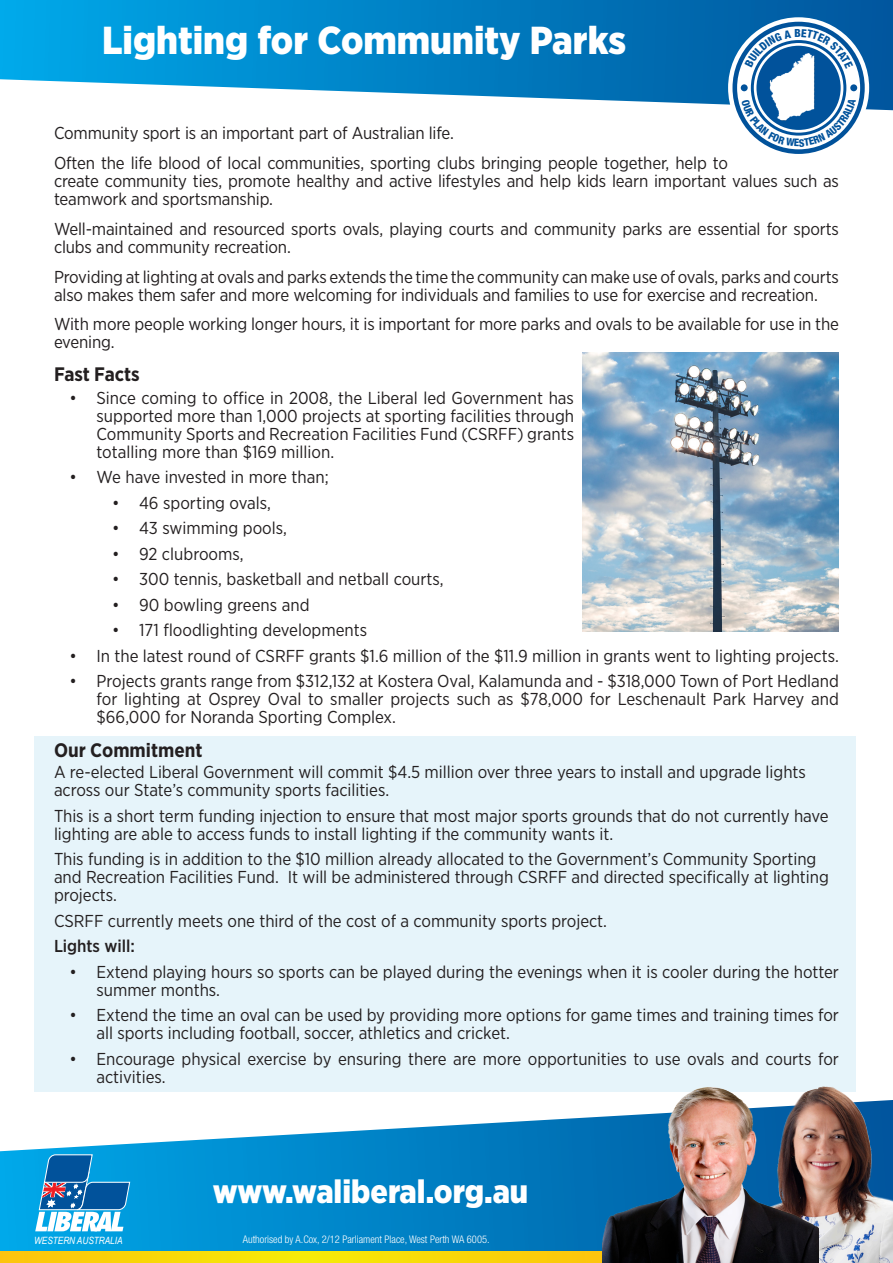
<style>
.page{position:relative;width:893px;height:1263px;background:#fff}
.page>*{position:absolute;margin:0;border:0;box-sizing:border-box;transform-origin:0 0}
.t1{font:900 39px "Gotham Narrow";color:#fff}
.t2{font:900 32.7px "Gotham Narrow";color:#fff}
.t3{font:700 19.5px "Gotham Narrow";color:#231f20}
.t4{font:17.25px/18px "Gotham Narrow";letter-spacing:-.005em;color:#231f20}
.t5{font:500 17.25px "Gotham Narrow";letter-spacing:-.005em;color:#231f20}
.t6{font:300 condensed 10.5px "Helvetica Neue LT Std";color:#fff}
.t7{font:italic 10.05px "Arial Narrow";color:#fff}
</style>
<div class="page">
<div style="left:34px;top:736px;width:821px;height:355px;background:#e6f4fa"></div>
<svg style="left:0;top:0;width:893px;height:110px;background:#2693cd"></svg>
<svg style="left:0;top:1116px;width:603px;height:136px;background:#2799d0"></svg>
<svg style="left:0;top:1252px;width:603px;height:11px;background:#f8d709"></svg>
<svg style="left:35px;top:1153px;width:96px;height:78px"></svg>
<img style="left:819px;top:1076px;width:74px;height:187px">
<img style="left:603px;top:1087px;width:216px;height:176px">
<svg style="left:728px;top:17px;width:141px;height:141px"></svg>
<svg style="left:735px;top:24px;width:127px;height:128px"></svg>
<div style="left:732px;top:22px;width:133px;height:132px;border:5px solid #01529b;border-radius:50%"></div>
<div style="left:756px;top:46px;width:85px;height:84px;background:#01529b;border-radius:50%"></div>
<img style="left:769px;top:69px;width:46px;height:29px">
<div style="left:741px;top:84px;width:7px;height:7px;background:#01529b;border-radius:50%"></div>
<div style="left:850px;top:84px;width:7px;height:7px;background:#01529b;border-radius:50%"></div>
<img style="left:583px;top:353px;width:256px;height:279px">
<svg style="left:745px;top:29px;width:108px;height:40px"></svg>
<svg style="left:741px;top:98px;width:115px;height:49px"></svg>
<p class="t1" style="left:102px;top:15px;width:525px">Lighting for Community Parks</p>
<p class="t4" style="left:54px;top:124px;width:401px">Community sport is an important part of Australian life.</p>
<p class="t4" style="left:54px;top:154px;width:786px">Often the life blood of local communities, sporting clubs bringing people together, help to<br>create community ties, promote healthy and active lifestyles and help kids learn important values such as teamwork and sportsmanship.</p>
<p class="t4" style="left:54px;top:219px;width:786px">Well-maintained and resourced sports ovals, playing courts and community parks are essential for sports clubs and community recreation.</p>
<p class="t4" style="left:54px;top:267px;width:786px">Providing at lighting at ovals and parks extends the time the community can make use of ovals, parks and courts also makes them safer and more welcoming for individuals and families to use for exercise and recreation.</p>
<p class="t4" style="left:54px;top:315px;width:786px">With more people working longer hours, it is important for more parks and ovals to be available for use in the evening.</p>
<p class="t3" style="left:54px;top:362px;width:87px">Fast Facts</p>
<p class="t4" style="left:97px;top:388px;width:479px;text-align:justify;text-indent:-27px">• Since coming to office in 2008, the Liberal led Government has supported more than 1,000 projects at sporting facilities through Community Sports and Recreation Facilities Fund (CSRFF) grants totalling more than $169 million.</p>
<p class="t4" style="left:70px;top:468px;width:261px">• We have invested in more than;</p>
<p class="t4" style="left:112px;top:493px;width:160px">• 46 sporting ovals,</p>
<p class="t4" style="left:112px;top:519px;width:176px">• 43 swimming pools,</p>
<p class="t4" style="left:112px;top:544px;width:133px">• 92 clubrooms,</p>
<p class="t4" style="left:112px;top:570px;width:333px">• 300 tennis, basketball and netball courts,</p>
<p class="t4" style="left:112px;top:595px;width:199px">• 90 bowling greens and</p>
<p class="t4" style="left:112px;top:621px;width:257px">• 171 floodlighting developments</p>
<p class="t4" style="left:70px;top:646px;width:771px">• In the latest round of CSRFF grants $1.6 million of the $11.9 million in grants went to lighting projects.</p>
<p class="t4" style="left:97px;top:672px;width:744px;text-align:justify;text-indent:-27px">• Projects grants range from $312,132 at Kostera Oval, Kalamunda and - $318,000 Town of Port Hedland for lighting at Osprey Oval to smaller projects such as $78,000 for Leschenault Park Harvey and $66,000 for Noranda Sporting Complex.</p>
<p class="t3" style="left:54px;top:738px;width:150px">Our Commitment</p>
<p class="t4" style="left:54px;top:763px;width:753px">A re-elected Liberal Government will commit $4.5 million over three years to install and upgrade lights across our State’s community sports facilities.</p>
<p class="t4" style="left:54px;top:806px;width:776px">This is a short term funding injection to ensure that most major sports grounds that do not currently have lighting are able to access funds to install lighting if the community wants it.</p>
<p class="t4" style="left:54px;top:850px;width:776px">This funding is in addition to the $10 million already allocated to the Government’s Community Sporting and Recreation Facilities Fund. It will be administered through CSRFF and directed specifically at lighting projects.</p>
<p class="t4" style="left:54px;top:911px;width:555px">CSRFF currently meets one third of the cost of a community sports project.</p>
<p class="t5" style="left:54px;top:935px;width:82px">Lights will:</p>
<p class="t4" style="left:97px;top:962px;width:744px;text-indent:-27px">• Extend playing hours so sports can be played during the evenings when it is cooler during the hotter summer months.</p>
<p class="t4" style="left:97px;top:1006px;width:744px;text-indent:-27px">• Extend the time an oval can be used by providing more options for game times and training times for all sports including football, soccer, athletics and cricket.</p>
<p class="t4" style="left:97px;top:1049px;width:744px;text-indent:-27px">• Encourage physical exercise by ensuring there are more opportunities to use ovals and courts for activities.</p>
<p class="t2" style="left:213px;top:1170px;width:317px">www.waliberal.org.au</p>
<p class="t7" style="left:34px;top:1233px;width:90px">WESTERN AUSTRALIA</p>
<p class="t6" style="left:243px;top:1233px;width:248px">Authorised by A.Cox, 2/12 Parliament Place, West Perth WA 6005.</p>
</div>
